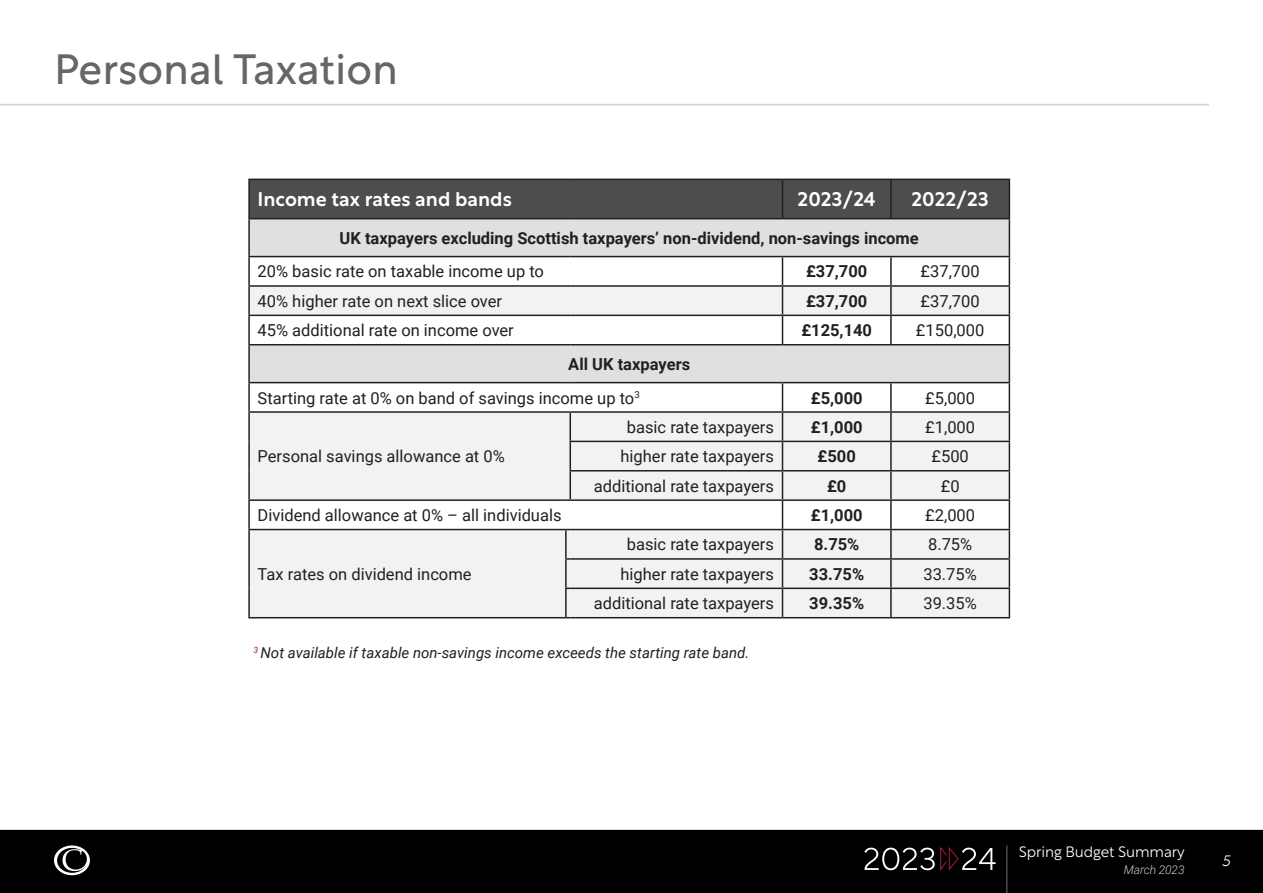
<style>
.page{position:relative;width:1263px;height:893px;background:#fff}
.page>*{position:absolute;margin:0;border:0;box-sizing:border-box;transform-origin:0 0}
.t1{font:42px "Rustica";color:#666}
.t2{font:500 19.5px "Rustica";color:#fff}
.t3{font:16.5px "Roboto";color:#231f20}
.t4{font:700 16.5px "Roboto";color:#231f20}
.t5{font:italic 15px "Roboto";color:#231f20}
.t6{font:300 15px "Rustica";letter-spacing:-.01em;color:#fff}
.t7{font:italic 300 15px "Rustica";color:#fff}
.t8{font:italic 300 12px "Roboto";letter-spacing:-.01em;color:#ccc}
</style>
<div class="page">
<div style="left:0;top:829px;width:1263px;height:64px;background:#000"></div>
<svg style="left:54px;top:845px;width:36px;height:30px"></svg>
<hr style="left:0;top:827px;width:1263px;height:3px;background:#fff">
<hr style="left:0;top:104px;width:1209px;height:1px;background:#d1d2d4">
<svg style="left:864px;top:847px;width:132px;height:24px"></svg>
<hr style="left:1006px;top:845px;width:1px;height:48px;background:#4b4c4d">
<svg style="left:250px;top:219px;width:759px;height:66px;fill:#dfe0e1"></svg>
<svg style="left:250px;top:287px;width:759px;height:330px;fill:#f2f2f2"></svg>
<hr style="left:248px;top:179px;width:318px;height:1px;background:#231f20">
<hr style="left:248px;top:180px;width:2px;height:38px;background:#231f20">
<hr style="left:891px;top:179px;width:119px;height:1px;background:#231f20">
<hr style="left:1009px;top:180px;width:1px;height:38px;background:#231f20">
<hr style="left:248px;top:218px;width:318px;height:1px;background:#231f20">
<hr style="left:248px;top:219px;width:2px;height:37px;background:#231f20">
<div style="left:249px;top:179px;width:760px;height:40px;background:#4d4d4d"></div>
<hr style="left:570px;top:218px;width:212px;height:1px;background:#231f20">
<hr style="left:782px;top:218px;width:109px;height:1px;background:#231f20">
<hr style="left:891px;top:218px;width:119px;height:1px;background:#231f20">
<hr style="left:1009px;top:219px;width:1px;height:37px;background:#231f20">
<hr style="left:248px;top:256px;width:318px;height:1px;background:#231f20">
<hr style="left:248px;top:257px;width:2px;height:28px;background:#231f20">
<hr style="left:570px;top:256px;width:212px;height:1px;background:#231f20">
<hr style="left:782px;top:256px;width:109px;height:1px;background:#231f20">
<hr style="left:891px;top:256px;width:119px;height:1px;background:#231f20">
<hr style="left:890px;top:257px;width:2px;height:28px;background:#231f20">
<hr style="left:248px;top:285px;width:318px;height:2px;background:#231f20">
<hr style="left:248px;top:287px;width:2px;height:28px;background:#231f20">
<hr style="left:570px;top:285px;width:212px;height:2px;background:#231f20">
<hr style="left:782px;top:285px;width:109px;height:2px;background:#231f20">
<hr style="left:891px;top:285px;width:119px;height:2px;background:#231f20">
<hr style="left:890px;top:287px;width:2px;height:28px;background:#231f20">
<hr style="left:248px;top:315px;width:318px;height:1px;background:#231f20">
<hr style="left:248px;top:316px;width:2px;height:28px;background:#231f20">
<hr style="left:570px;top:315px;width:212px;height:1px;background:#231f20">
<hr style="left:782px;top:315px;width:109px;height:1px;background:#231f20">
<svg style="left:782px;top:257px;width:1px;height:87px"></svg>
<hr style="left:891px;top:315px;width:119px;height:1px;background:#231f20">
<hr style="left:890px;top:316px;width:2px;height:28px;background:#231f20">
<svg style="left:1009px;top:257px;width:1px;height:87px"></svg>
<hr style="left:248px;top:344px;width:318px;height:1px;background:#231f20">
<hr style="left:248px;top:345px;width:2px;height:37px;background:#231f20">
<hr style="left:570px;top:344px;width:212px;height:1px;background:#231f20">
<hr style="left:782px;top:344px;width:109px;height:1px;background:#231f20">
<hr style="left:891px;top:344px;width:119px;height:1px;background:#231f20">
<hr style="left:1009px;top:345px;width:1px;height:37px;background:#231f20">
<hr style="left:248px;top:382px;width:318px;height:1px;background:#231f20">
<hr style="left:248px;top:383px;width:2px;height:28px;background:#231f20">
<hr style="left:570px;top:382px;width:212px;height:1px;background:#231f20">
<hr style="left:782px;top:382px;width:109px;height:1px;background:#231f20">
<hr style="left:891px;top:382px;width:119px;height:1px;background:#231f20">
<hr style="left:890px;top:383px;width:2px;height:28px;background:#231f20">
<hr style="left:248px;top:411px;width:318px;height:2px;background:#231f20">
<hr style="left:248px;top:413px;width:2px;height:28px;background:#231f20">
<hr style="left:570px;top:411px;width:212px;height:2px;background:#231f20">
<hr style="left:569px;top:413px;width:2px;height:28px;background:#231f20">
<hr style="left:782px;top:411px;width:109px;height:2px;background:#231f20">
<hr style="left:891px;top:411px;width:119px;height:2px;background:#231f20">
<hr style="left:890px;top:413px;width:2px;height:28px;background:#231f20">
<hr style="left:248px;top:441px;width:2px;height:30px;background:#231f20">
<hr style="left:569px;top:441px;width:213px;height:1px;background:#231f20">
<hr style="left:569px;top:442px;width:2px;height:28px;background:#231f20">
<hr style="left:782px;top:441px;width:109px;height:1px;background:#231f20">
<hr style="left:891px;top:441px;width:119px;height:1px;background:#231f20">
<hr style="left:890px;top:442px;width:2px;height:28px;background:#231f20">
<hr style="left:248px;top:471px;width:2px;height:28px;background:#231f20">
<hr style="left:569px;top:470px;width:213px;height:1px;background:#231f20">
<hr style="left:569px;top:471px;width:2px;height:28px;background:#231f20">
<hr style="left:782px;top:470px;width:109px;height:1px;background:#231f20">
<hr style="left:891px;top:470px;width:119px;height:1px;background:#231f20">
<hr style="left:890px;top:471px;width:2px;height:28px;background:#231f20">
<hr style="left:248px;top:499px;width:318px;height:2px;background:#231f20">
<hr style="left:248px;top:501px;width:2px;height:28px;background:#231f20">
<hr style="left:570px;top:499px;width:212px;height:2px;background:#231f20">
<hr style="left:782px;top:499px;width:109px;height:2px;background:#231f20">
<hr style="left:891px;top:499px;width:119px;height:2px;background:#231f20">
<hr style="left:890px;top:501px;width:2px;height:28px;background:#231f20">
<hr style="left:248px;top:529px;width:318px;height:1px;background:#231f20">
<hr style="left:248px;top:530px;width:2px;height:29px;background:#231f20">
<hr style="left:565px;top:530px;width:2px;height:28px;background:#231f20">
<hr style="left:570px;top:529px;width:212px;height:1px;background:#231f20">
<hr style="left:782px;top:529px;width:109px;height:1px;background:#231f20">
<hr style="left:891px;top:529px;width:119px;height:1px;background:#231f20">
<hr style="left:890px;top:530px;width:2px;height:28px;background:#231f20">
<hr style="left:248px;top:559px;width:2px;height:29px;background:#231f20">
<hr style="left:565px;top:560px;width:2px;height:28px;background:#231f20">
<hr style="left:570px;top:558px;width:212px;height:2px;background:#231f20">
<hr style="left:782px;top:558px;width:109px;height:2px;background:#231f20">
<hr style="left:891px;top:558px;width:119px;height:2px;background:#231f20">
<hr style="left:890px;top:560px;width:2px;height:28px;background:#231f20">
<hr style="left:248px;top:588px;width:2px;height:29px;background:#231f20">
<hr style="left:565px;top:589px;width:2px;height:28px;background:#231f20">
<hr style="left:570px;top:588px;width:212px;height:1px;background:#231f20">
<hr style="left:782px;top:588px;width:109px;height:1px;background:#231f20">
<svg style="left:782px;top:383px;width:1px;height:234px"></svg>
<hr style="left:891px;top:588px;width:119px;height:1px;background:#231f20">
<hr style="left:890px;top:589px;width:2px;height:28px;background:#231f20">
<svg style="left:1009px;top:383px;width:1px;height:234px"></svg>
<hr style="left:248px;top:617px;width:318px;height:1px;background:#231f20">
<hr style="left:570px;top:617px;width:212px;height:1px;background:#231f20">
<hr style="left:782px;top:617px;width:109px;height:1px;background:#231f20">
<hr style="left:891px;top:617px;width:119px;height:1px;background:#231f20">
<p class="t1" style="left:54px;top:32px;width:346px">Personal Taxation</p>
<p class="t2" style="left:258px;top:182px;width:256px">Income tax rates and bands</p>
<p class="t2" style="left:798px;top:182px;width:80px">2023/24</p>
<p class="t2" style="left:911px;top:182px;width:79px">2022/23</p>
<p class="t4" style="left:340px;top:226px;width:581px">UK taxpayers excluding Scottish taxpayers’ non-dividend, non-savings income</p>
<p class="t3" style="left:258px;top:260px;width:288px">20% basic rate on taxable income up to</p>
<p class="t4" style="left:806px;top:260px;width:63px">£37,700</p>
<p class="t3" style="left:920px;top:260px;width:61px">£37,700</p>
<p class="t3" style="left:258px;top:289px;width:246px">40% higher rate on next slice over</p>
<p class="t4" style="left:806px;top:289px;width:63px">£37,700</p>
<p class="t3" style="left:920px;top:289px;width:61px">£37,700</p>
<p class="t3" style="left:258px;top:319px;width:258px">45% additional rate on income over</p>
<p class="t4" style="left:801px;top:319px;width:72px">£125,140</p>
<p class="t3" style="left:916px;top:319px;width:70px">£150,000</p>
<p class="t4" style="left:568px;top:352px;width:123px">All UK taxpayers</p>
<p class="t3" style="left:258px;top:386px;width:384px">Starting rate at 0% on band of savings income up to<sup>3</sup></p>
<p class="t4" style="left:811px;top:386px;width:53px">£5,000</p>
<p class="t3" style="left:925px;top:386px;width:51px">£5,000</p>
<p class="t3" style="left:258px;top:445px;width:249px">Personal savings allowance at 0%</p>
<p class="t3" style="left:627px;top:415px;width:149px">basic rate taxpayers</p>
<p class="t4" style="left:811px;top:415px;width:53px">£1,000</p>
<p class="t3" style="left:925px;top:415px;width:51px">£1,000</p>
<p class="t3" style="left:620px;top:445px;width:155px">higher rate taxpayers</p>
<p class="t4" style="left:818px;top:445px;width:40px">£500</p>
<p class="t3" style="left:931px;top:445px;width:39px">£500</p>
<p class="t3" style="left:594px;top:474px;width:182px">additional rate taxpayers</p>
<p class="t4" style="left:827px;top:474px;width:21px">£0</p>
<p class="t3" style="left:941px;top:474px;width:20px">£0</p>
<p class="t3" style="left:258px;top:504px;width:305px">Dividend allowance at 0% – all individuals</p>
<p class="t4" style="left:811px;top:504px;width:53px">£1,000</p>
<p class="t3" style="left:925px;top:504px;width:51px">£2,000</p>
<p class="t3" style="left:627px;top:533px;width:149px">basic rate taxpayers</p>
<p class="t4" style="left:814px;top:533px;width:47px">8.75%</p>
<p class="t3" style="left:928px;top:533px;width:46px">8.75%</p>
<p class="t3" style="left:620px;top:562px;width:155px">higher rate taxpayers</p>
<p class="t4" style="left:809px;top:562px;width:56px">33.75%</p>
<p class="t3" style="left:923px;top:562px;width:55px">33.75%</p>
<p class="t3" style="left:594px;top:592px;width:182px">additional rate taxpayers</p>
<p class="t4" style="left:809px;top:592px;width:56px">39.35%</p>
<p class="t3" style="left:923px;top:592px;width:55px">39.35%</p>
<p class="t5" style="left:254px;top:642px;width:497px"><sup>3</sup> Not available if taxable non-savings income exceeds the starting rate band.</p>
<p class="t3" style="left:258px;top:562px;width:215px">Tax rates on dividend income</p>
<p class="t6" style="left:1019px;top:839px;width:167px">Spring Budget Summary</p>
<p class="t8" style="left:1124px;top:861px;width:62px">March 2023</p>
<p class="t7" style="left:1222px;top:848px;width:10px">5</p>
</div>
